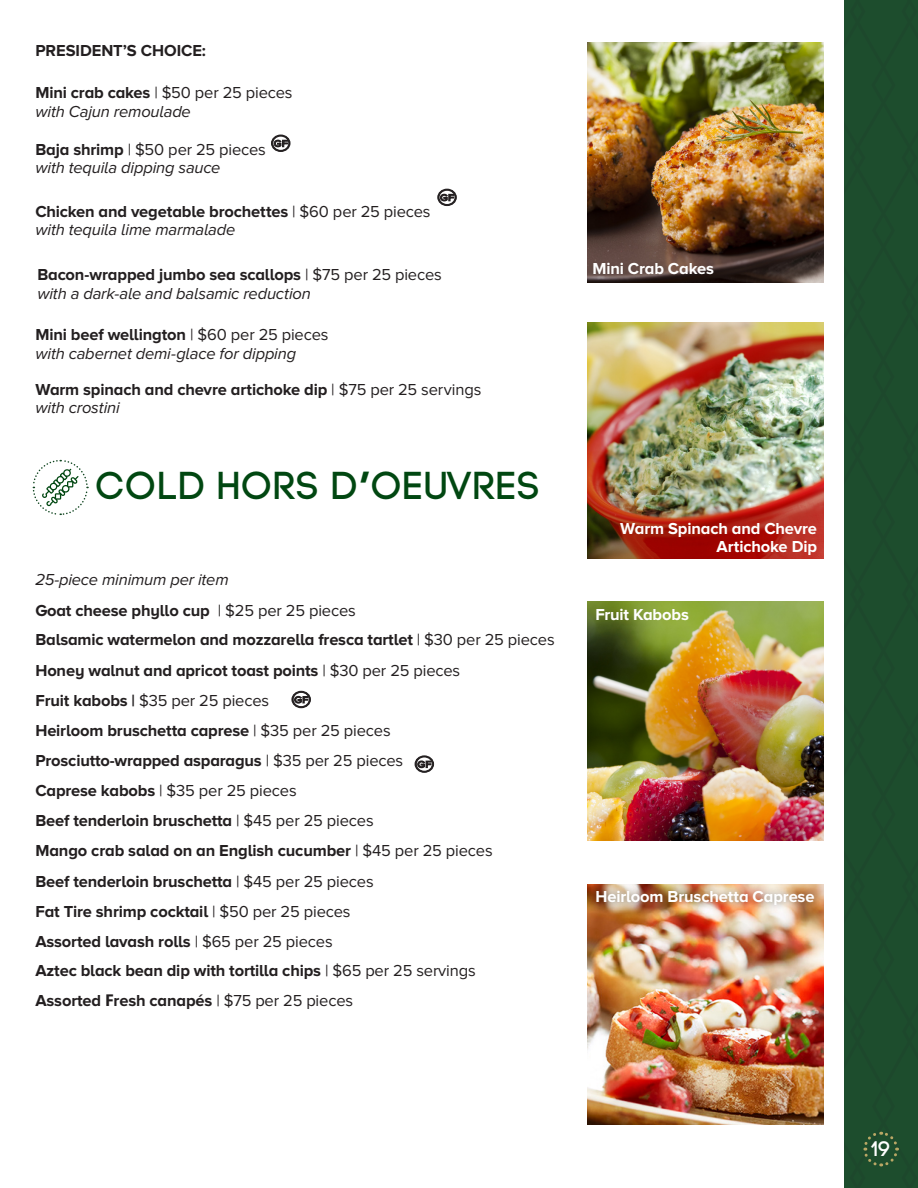
<style>
.page{position:relative;width:918px;height:1188px;background:#fff}
.page>*{position:absolute;margin:0;border:0;box-sizing:border-box;transform-origin:0 0}
.t1{font:38.85px "Code Pro Demo";letter-spacing:.02em;color:#014711}
.t2{font:21px "Code Pro Demo";color:#fff}
.t3{font:700 16.5px/30px "Proxima Nova A";letter-spacing:-.01em;color:#231f20}
.t4{font:italic 16.5px "Proxima Nova A";letter-spacing:-.01em;color:#231f20}
.t5{font:700 16.5px/18.3px "Proxima Nova A";letter-spacing:-.01em;color:#fff;text-align:right}
.t6{font:16.5px "Proxima Nova A";letter-spacing:-.01em;color:#231f20}
.s1{font-weight:700}
.s2{font-weight:400}
.s3{font-family:"Avenir";font-weight:900}
.s4{font-weight:400;font-style:italic}
.s5{font-family:"Leelawadee"}
</style>
<div class="page">
<div style="left:845px;top:0;width:73px;height:1188px;background:#1d4d2d"></div>
<svg style="left:32px;top:459px;width:57px;height:57px"></svg>
<img style="left:588px;top:885px;width:236px;height:239px">
<img style="left:588px;top:43px;width:236px;height:239px">
<img style="left:588px;top:602px;width:236px;height:238px">
<img style="left:588px;top:322px;width:236px;height:237px">
<div style="left:589px;top:883px;width:233px;height:30px;background:#231f20;opacity:.5"></div>
<svg style="left:415px;top:756px;width:19px;height:17px"></svg>
<svg style="left:292px;top:691px;width:19px;height:17px"></svg>
<svg style="left:271px;top:135px;width:19px;height:17px"></svg>
<svg style="left:438px;top:189px;width:19px;height:17px"></svg>
<p class="t3" style="left:35px;top:35px;width:172px">PRESIDENT’S CHOICE:</p>
<p class="t6" style="left:35px;top:84px;width:259px"><span class="s1">Mini crab cakes</span> | $50 per 25 pieces</p>
<p class="t4" style="left:35px;top:102px;width:157px">with Cajun remoulade</p>
<p class="t6" style="left:35px;top:140px;width:232px"><span class="s1">Baja shrimp</span> | $50 per 25 pieces</p>
<p class="t4" style="left:35px;top:159px;width:187px">with tequila dipping sauce</p>
<p class="t3" style="left:35px;top:196px;width:397px">Chicken and vegetable brochettes <span class="s2">| $60 per 25 pieces</span></p>
<p class="t4" style="left:35px;top:221px;width:202px">with tequila lime marmalade</p>
<p class="t3" style="left:37px;top:260px;width:406px">Bacon-wrapped jumbo sea scallops <span class="s2">| $75 per 25 pieces</span></p>
<p class="t4" style="left:37px;top:284px;width:275px">with a dark-ale and balsamic reduction</p>
<p class="t3" style="left:35px;top:319px;width:295px">Mini beef wellington <span class="s2">| $60 per 25 pieces</span></p>
<p class="t4" style="left:35px;top:344px;width:262px">with cabernet demi-glace for dipping</p>
<p class="t3" style="left:35px;top:374px;width:448px">Warm spinach and chevre artichoke dip <span class="s2">| $75 per 25 servings</span></p>
<p class="t4" style="left:35px;top:399px;width:86px">with crostini</p>
<p class="t1" style="left:96px;top:466px;width:446px">COLD HORS D<span class="s3">’</span>OEUVRES</p>
<p class="t3" style="left:35px;top:565px;width:521px;line-height:29.5px"><span class="s4">25-piece minimum per item<br></span>Goat cheese phyllo cup <span class="s2">| $25 per 25 pieces<br></span>Balsamic watermelon and mozzarella fresca tartlet <span class="s2">| $30 per 25 pieces</span></p>
<p class="t3" style="left:35px;top:655px;width:459px">Honey walnut and apricot toast points <span class="s2">| $30 per 25 pieces </span>Fruit kabobs | <span class="s2">$35 per 25 pieces<br></span>Heirloom bruschetta caprese <span class="s2">| $35 per 25 pieces </span>Prosciutto-wrapped asparagus <span class="s2">| $35 per 25 pieces<br></span>Caprese kabobs <span class="s2">| $35 per 25 pieces<br></span>Beef tenderloin bruschetta <span class="s2">| $45 per 25 pieces<br></span>Mango crab salad on an English cucumber <span class="s2">| $45 per 25 pieces </span>Beef tenderloin bruschetta <span class="s2">| $45 per 25 pieces<br></span>Fat Tire shrimp cocktail <span class="s2">| $50 per 25 pieces<br></span>Assorted lavash rolls <span class="s2">| $65 per 25 pieces<br></span>Aztec black bean dip with tortilla chips <span class="s2">| $65 per 25 servings</span></p>
<p class="t3" style="left:35px;top:986px;width:319px">Assorted <span class="s5">F</span>resh canapés <span class="s2">| $75 per 25 pieces</span></p>
<p class="t5" style="left:592px;top:259px;width:123px">Mini Crab Cakes</p>
<p class="t5" style="left:620px;top:519px;width:198px">Warm Spinach and Chevre<br>Artichoke Dip</p>
<p class="t5" style="left:595px;top:605px;width:95px">Fruit Kabobs</p>
<p class="t5" style="left:595px;top:887px;width:221px">Heirloom Bruschetta Caprese</p>
<p class="t2" style="left:872px;top:1138px;width:20px">19</p>
</div>
